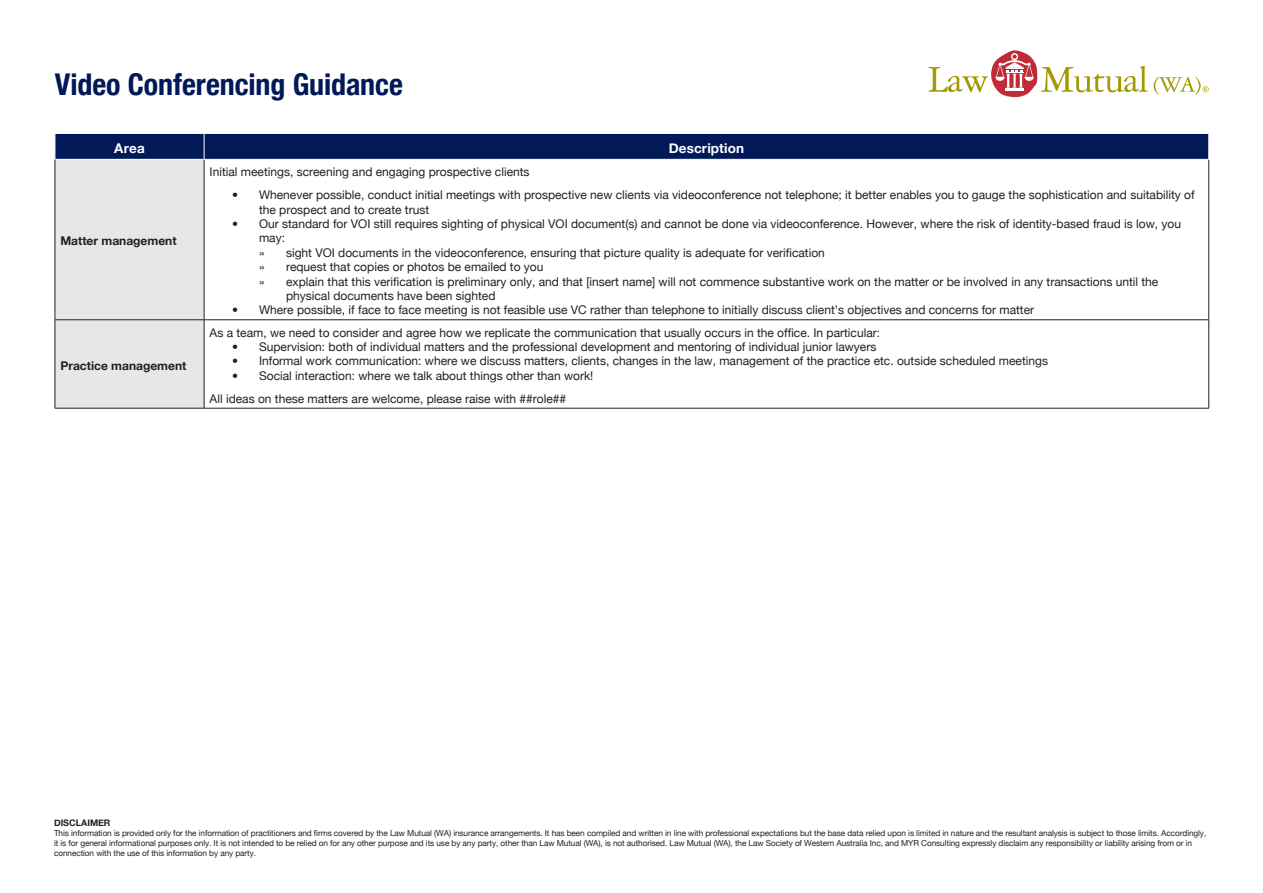
<style>
.page{position:relative;width:1263px;height:893px;background:#fff}
.page>*{position:absolute;margin:0;border:0;box-sizing:border-box;transform-origin:0 0}
.t1{font:700 condensed 30px "Helvetica Neue";color:#011958}
.t2{font:700 13.5px "Helvetica Neue";letter-spacing:.01em;color:#fff}
.t3{font:12px/14.4px "Helvetica Neue";color:#231f20}
.t4{font:700 12px "Helvetica Neue";color:#231f20}
.t5{font:700 9px "Helvetica Neue";color:#231f20}
.t6{font:8.25px/9.9px "Helvetica Neue";letter-spacing:-.01em;color:#231f20}
</style>
<div class="page">
<svg style="left:55px;top:133px;width:1154px;height:275px"></svg>
<hr style="left:55px;top:160px;width:1px;height:160px;background:#231f20">
<hr style="left:55px;top:320px;width:1px;height:88px;background:#231f20">
<hr style="left:55px;top:408px;width:149px;height:1px;background:#231f20">
<hr style="left:204px;top:408px;width:1005px;height:1px;background:#231f20">
<hr style="left:55px;top:319px;width:149px;height:1px;background:#231f20">
<svg style="left:928px;top:50px;width:281px;height:47px"></svg>
<h1 class="t1" style="left:55px;top:66px;width:350px">Video Conferencing Guidance</h1>
<p class="t2" style="left:114px;top:140px;width:32px">Area</p>
<p class="t2" style="left:669px;top:140px;width:77px">Description</p>
<p class="t4" style="left:60px;top:234px;width:118px">Matter management</p>
<p class="t4" style="left:60px;top:358px;width:127px">Practice management</p>
<p class="t3" style="left:210px;top:165px;width:322px">Initial meetings, screening and engaging prospective clients</p>
<p class="t3" style="left:259px;top:187px;width:937px;text-indent:-27px">• Whenever possible, conduct initial meetings with prospective new clients via videoconference not telephone; it better enables you to gauge the sophistication and suitability of the prospect and to create trust</p>
<p class="t3" style="left:232px;top:216px;width:950px">• Our standard for VOI still requires sighting of physical VOI document(s) and cannot be done via videoconference. However, where the risk of identity-based fraud is low, you</p>
<p class="t3" style="left:259px;top:231px;width:28px">may:</p>
<p class="t3" style="left:259px;top:245px;width:567px">» sight VOI documents in the videoconference, ensuring that picture quality is adequate for verification</p>
<p class="t3" style="left:259px;top:259px;width:286px">» request that copies or photos be emailed to you</p>
<p class="t3" style="left:259px;top:274px;width:901px">» explain that this verification is preliminary only, and that [insert name] will not commence substantive work on the matter or be involved in any transactions until the</p>
<p class="t3" style="left:286px;top:288px;width:211px">physical documents have been sighted</p>
<p class="t3" style="left:232px;top:303px;width:804px">• Where possible, if face to face meeting is not feasible use VC rather than telephone to initially discuss client’s objectives and concerns for matter</p>
<p class="t3" style="left:210px;top:325px;width:672px">As a team, we need to consider and agree how we replicate the communication that usually occurs in the office. In particular:</p>
<p class="t3" style="left:232px;top:339px;width:646px">• Supervision: both of individual matters and the professional development and mentoring of individual junior lawyers</p>
<p class="t3" style="left:232px;top:354px;width:817px">• Informal work communication: where we discuss matters, clients, changes in the law, management of the practice etc. outside scheduled meetings</p>
<p class="t3" style="left:210px;top:364px;width:385px;line-height:23px;text-indent:22px">• Social interaction: where we talk about things other than work!<br>All ideas on these matters are welcome, please raise with ##role##</p>
<p class="t5" style="left:54px;top:817px;width:55px">Disclai mer</p>
<p class="t6" style="left:54px;top:828px;width:1154px">This information is provided only for the information of practitioners and firms covered by the Law Mutual (WA) insurance arrangements. It has been compiled and written in line with professional expectations but the base data relied upon is limited in nature and the resultant analysis is subject to those limits. Accordingly, it is for general informational purposes only. It is not intended to be relied on for any other purpose and its use by any party, other than Law Mutual (WA), is not authorised. Law Mutual (WA), the Law Society of Western Australia Inc, and MYR Consulting expressly disclaim any responsibility or liability arising from or in</p>
<p class="t6" style="left:54px;top:848px;width:204px">connection with the use of this information by any party.</p>
</div>
